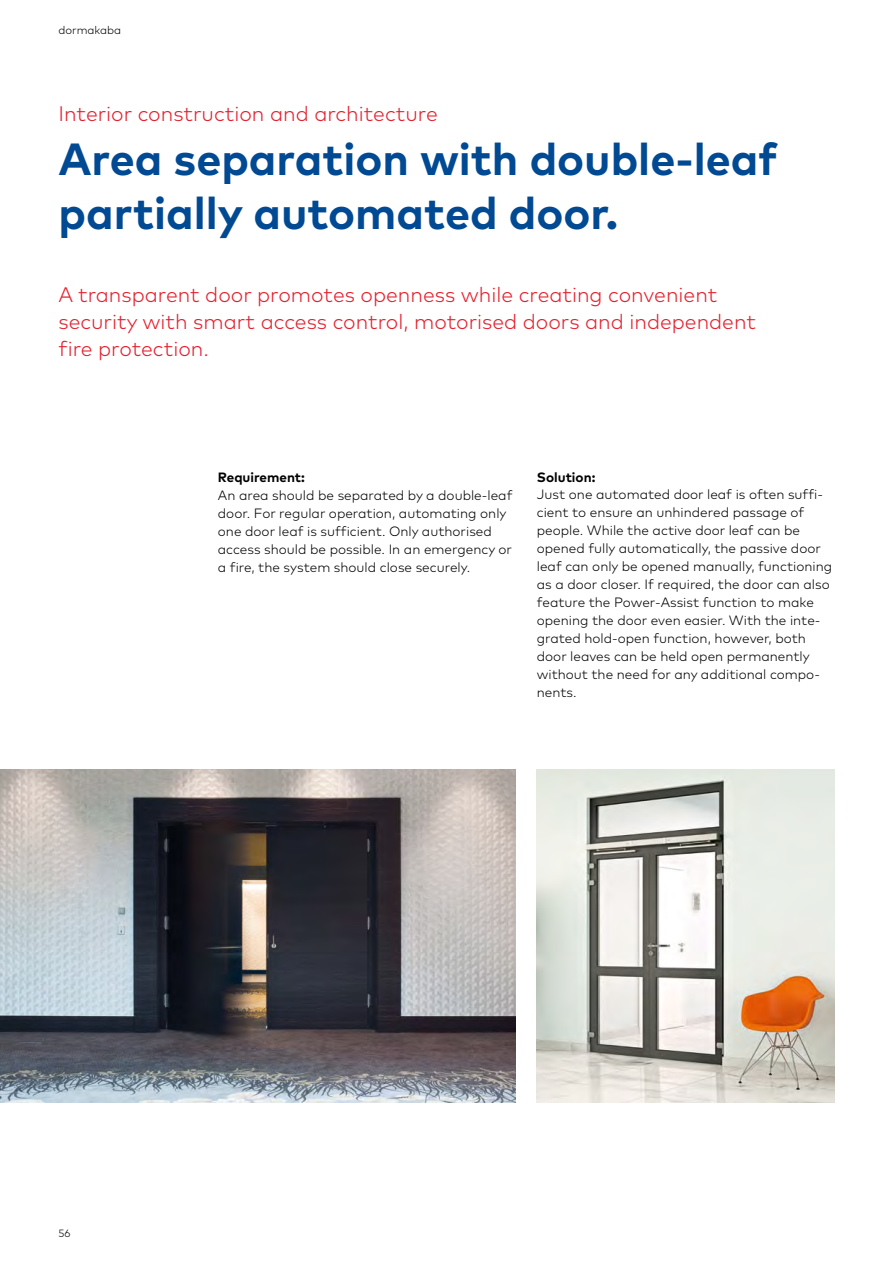
<style>
.page{position:relative;width:893px;height:1263px;background:#fff}
.page>*{position:absolute;margin:0;border:0;box-sizing:border-box;transform-origin:0 0}
.t1{font:700 45px/54px "Mark Pro";color:#004993}
.t2{font:300 21px/27px "Mark Pro";color:#e5202e}
.t3{font:300 13.5px/18px "Mark Pro";color:#000}
.t4{font:700 13.5px "Mark Pro";color:#000}
.t5{font:300 11.25px "Mark Pro";color:#000}
.t6{font:300 10.5px "Mark Pro";color:#000}
</style>
<div class="page">
<img style="left:0;top:769px;width:516px;height:333px">
<img style="left:537px;top:769px;width:297px;height:333px">
<p class="t5" style="left:58px;top:21px;width:64px">dormakaba</p>
<h2 class="t2" style="left:58px;top:99px;width:381px">Interior construction and architecture</h2>
<h1 class="t1" style="left:58px;top:129px;width:720px">Area separation with double-leaf partially automated door.</h1>
<h2 class="t2" style="left:58px;top:279px;width:699px">A transparent door promotes openness while creating convenient security with smart access control, motorised doors and independent fire protection.</h2>
<p class="t4" style="left:218px;top:466px;width:89px">Requirement:</p>
<p class="t3" style="left:218px;top:485px;width:296px">An area should be separated by a double-leaf door. For regular operation, automating only one door leaf is sufficient. Only authorised access should be possible. In an emergency or a fire, the system should close securely.</p>
<p class="t4" style="left:537px;top:466px;width:60px">Solution:</p>
<p class="t3" style="left:537px;top:485px;width:297px">Just one automated door leaf is often suffi&shy;cient to ensure an unhindered passage of people. While the active door leaf can be opened fully automatically, the passive door leaf can only be opened manually, functioning as a door closer. If required, the door can also feature the Power-Assist function to make opening the door even easier. With the inte&shy;grated hold-open function, however, both door leaves can be held open permanently without the need for any additional compo&shy;nents.</p>
<p class="t6" style="left:58px;top:1225px;width:14px">56</p>
</div>
